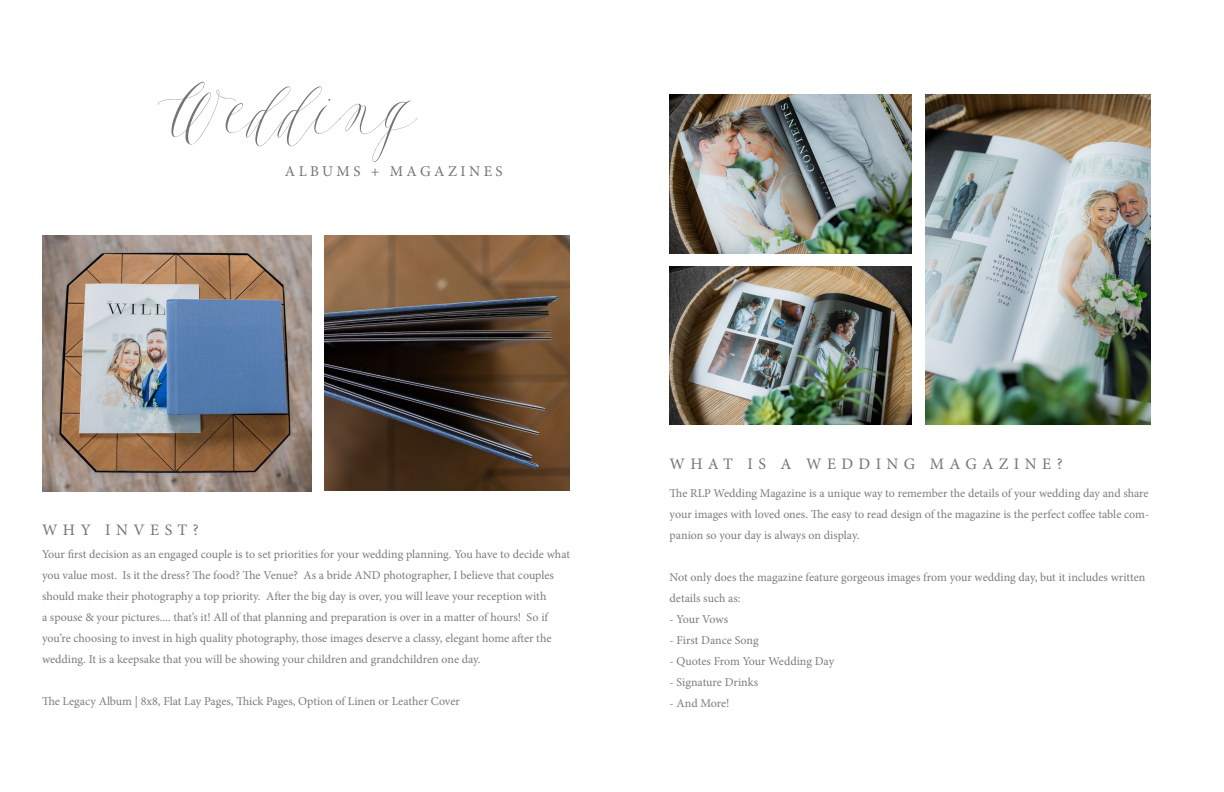
<style>
.page{position:relative;width:1224px;height:792px;background:#fff}
.page>*{position:absolute;margin:0;border:0;box-sizing:border-box;transform-origin:0 0}
.t1{font:67px "Feast";color:#757474}
.t2{font:16px "Minion Pro";letter-spacing:.34em;color:#757474}
.t3{font:15px "Minion Pro";letter-spacing:.23em;color:#757474}
.t4{font:12px/21px "Minion Pro";letter-spacing:-.005em;color:#7a7c7f}
</style>
<div class="page">
<img style="left:324px;top:235px;width:246px;height:256px">
<img style="left:42px;top:235px;width:270px;height:257px">
<img style="left:670px;top:266px;width:242px;height:159px">
<img style="left:925px;top:95px;width:226px;height:330px">
<img style="left:670px;top:95px;width:242px;height:158px">
<h1 class="t1" style="left:164px;top:72px;width:246px">Wedding</h1>
<p class="t3" style="left:285px;top:161px;width:219px">ALBUMS + MAGAZINES</p>
<h2 class="t2" style="left:42px;top:519px;width:159px">WHY INVEST?</h2>
<p class="t4" style="left:42px;top:544px;width:530px">Your first decision as an engaged couple is to set priorities for your wedding planning. You have to decide what you value most. Is it the dress? The food? The Venue? As a bride AND photographer, I believe that couples should make their photography a top priority. After the big day is over, you will leave your reception with<br>a spouse &amp; your pictures.... that’s it! All of that planning and preparation is over in a matter of hours! So if you’re choosing to invest in high quality photography, those images deserve a classy, elegant home after the wedding. It is a keepsake that you will be showing your children and grandchildren one day.</p>
<p class="t4" style="left:42px;top:691px;width:419px">The Legacy Album | 8x8, Flat Lay Pages, Thick Pages, Option of Linen or Leather Cover</p>
<h2 class="t2" style="left:670px;top:454px;width:395px">WHAT IS A WEDDING MAGAZINE?</h2>
<p class="t4" style="left:670px;top:483px;width:481px;text-align:justify">The RLP Wedding Magazine is a unique way to remember the details of your wedding day and share your images with loved ones. The easy to read design of the magazine is the perfect coffee table com&shy;panion so your day is always on display.</p>
<p class="t4" style="left:670px;top:567px;width:477px">Not only does the magazine feature gorgeous images from your wedding day, but it includes written details such as:</p>
<p class="t4" style="left:670px;top:609px;width:60px">- Your Vows</p>
<p class="t4" style="left:670px;top:630px;width:91px">- First Dance Song</p>
<p class="t4" style="left:670px;top:651px;width:166px">- Quotes From Your Wedding Day</p>
<p class="t4" style="left:670px;top:672px;width:90px">- Signature Drinks</p>
<p class="t4" style="left:670px;top:693px;width:61px">- And More!</p>
</div>
